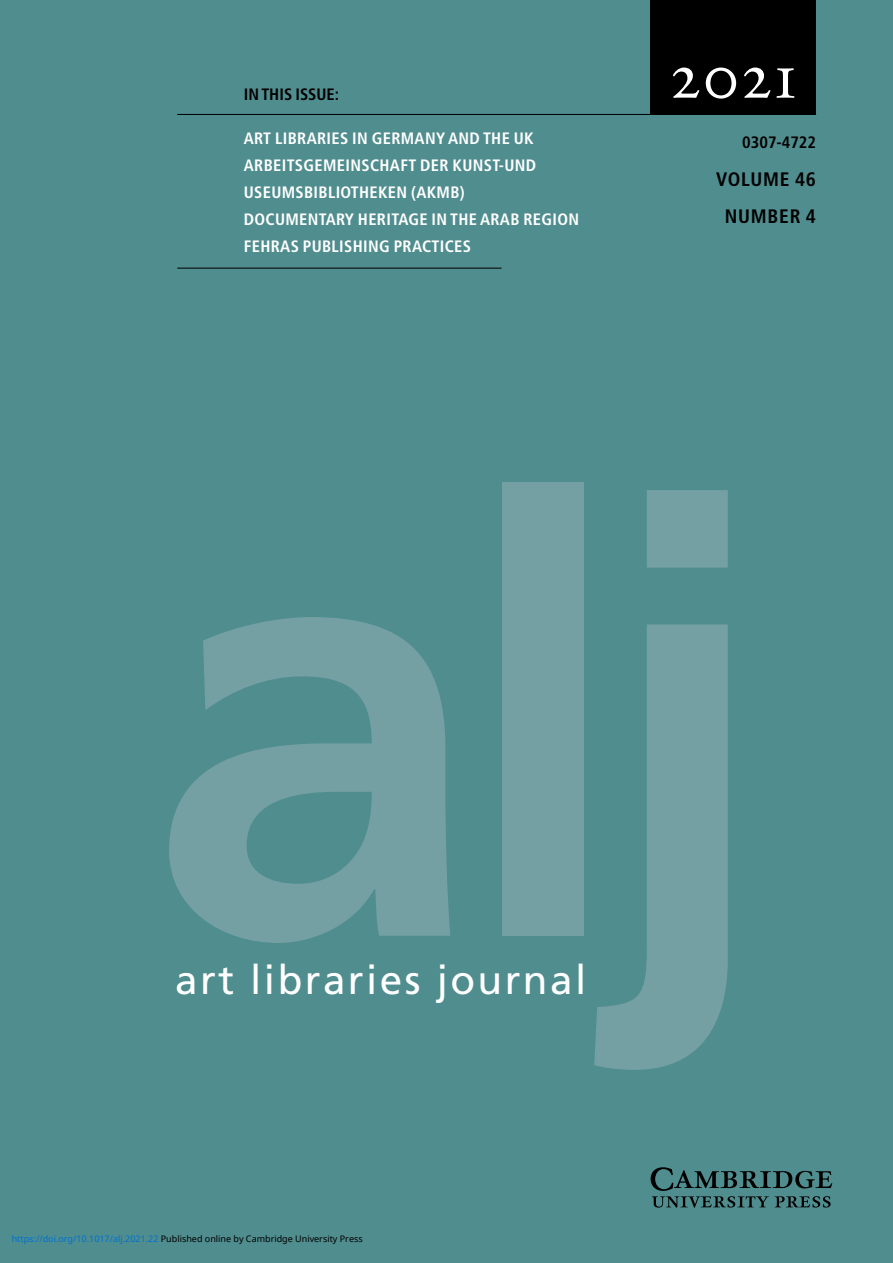
<style>
.page{position:relative;width:893px;height:1263px;background:#508d8f}
.page>*{position:absolute;margin:0;border:0;box-sizing:border-box;transform-origin:0 0}
.t1{font:700 604.5px "Frutiger LT Std";color:#74a0a3}
.t2{font:69px "Adobe Garamond Exp";color:#fff}
.t3{font:40.5px "Frutiger LT Std";letter-spacing:.06em;color:#fff}
.t4{font:700 condensed 19.5px/37.5px "Frutiger LT Std";letter-spacing:.04em;color:#000;text-align:center}
.t5{font:700 condensed 16.5px/27px "Frutiger LT Std";letter-spacing:.02em;color:#fff}
.t6{font:700 condensed 16.5px "Frutiger LT Std";color:#000}
.t7{font:9px "Noto Sans";color:#000}
.s1{color:#0172cf}
</style>
<div class="page">
<div style="left:651px;top:0;width:165px;height:115px;background:#000"></div>
<svg style="left:651px;top:1167px;width:181px;height:41px"></svg>
<hr style="left:177px;top:268px;width:324px;height:1px;background:#000">
<hr style="left:177px;top:114px;width:639px;height:1px;background:#000">
<p class="t6" style="left:244px;top:88px;width:97px">IN THIS ISSUE:</p>
<p class="t5" style="left:244px;top:126px;width:337px">ART LIBRARIES IN GERMANY AND THE UK ARBEITSGEMEINSCHAFT DER KUNST-UND USEUMSBIBLIOTHEKEN (AKMB)<br>DOCUMENTARY HERITAGE IN THE ARAB REGION FEHRAS PUBLISHING PRACTICES</p>
<h2 class="t2" style="left:670px;top:48px;width:128px">2021</h2>
<p class="t6" style="left:742px;top:136px;width:75px">0307-4722</p>
<p class="t4" style="left:716px;top:162px;width:102px">VOLUME 46<br>NUMBER 4</p>
<h1 class="t1" style="left:147px;top:483px;width:625px">alj</h1>
<h3 class="t3" style="left:175px;top:964px;width:412px">art libraries journal</h3>
<p class="t7" style="left:12px;top:1232px;width:352px"><span class="s1">https://doi.org/10.1017/alj.2021.22</span> Published online by Cambridge University Press</p>
</div>
